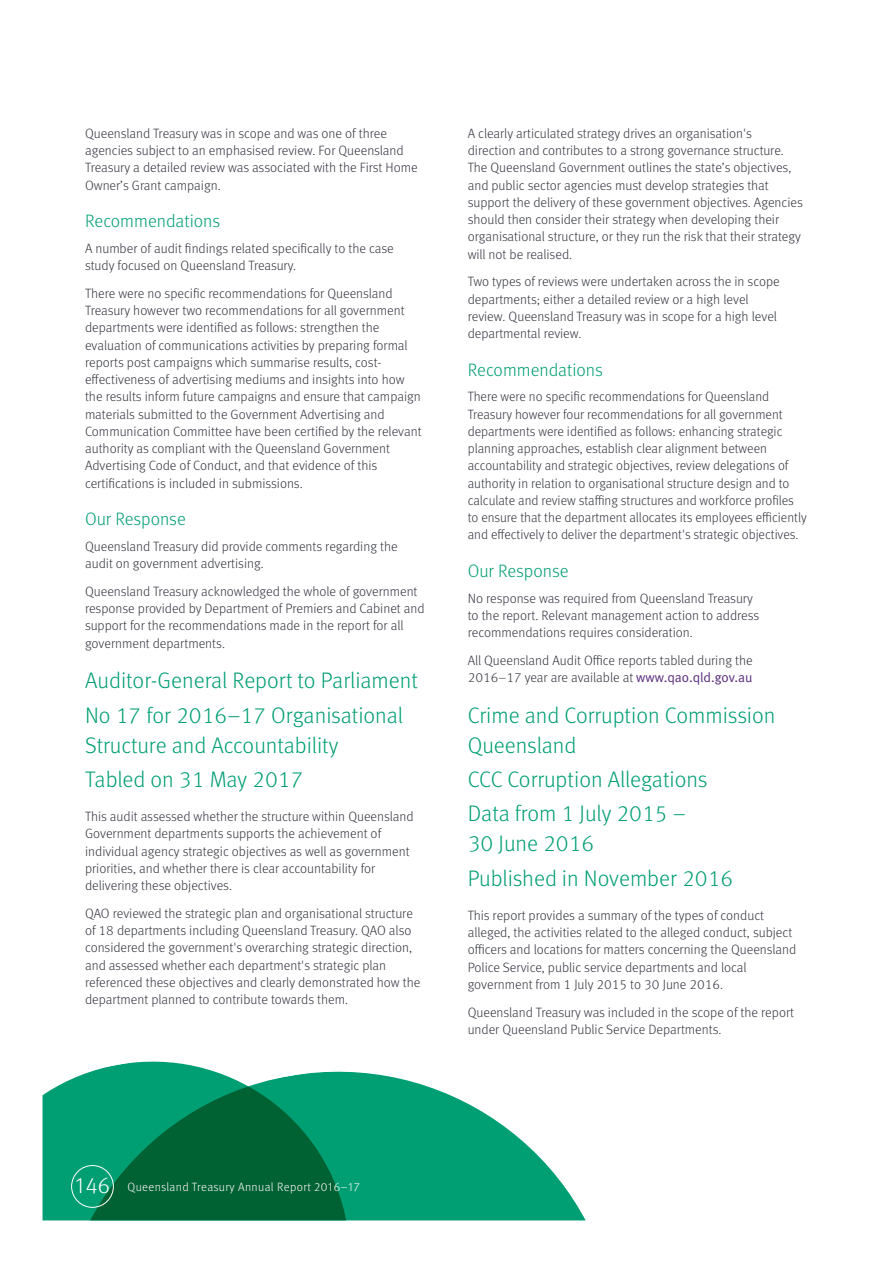
<style>
.page{position:relative;width:893px;height:1263px;background:#fff}
.page>*{position:absolute;margin:0;border:0;box-sizing:border-box;transform-origin:0 0}
.t1{font:300 22.5px/34.2px "Meta OT";color:#009e73}
.t2{font:300 18px "Meta OT";color:#009e73}
.t3{font:300 13.5px/17.2px "Meta OT";color:#34363f}
.t4{font:300 12px "Meta OT";letter-spacing:.03em;color:#fff}
.s1{font-family:"Meta Normal LF";font-weight:400;color:#5a2b7c}
.s2{font-size:22.5px}
</style>
<div class="page">
<svg style="left:366px;top:1073px;width:220px;height:147px;fill:#009e73"></svg>
<svg style="left:43px;top:1061px;width:323px;height:159px;background:#138b62"></svg>
<div style="left:71px;top:1165px;width:43px;height:43px;border:1px solid #fff;border-radius:50%"></div>
<p class="t3" style="left:85px;top:125px;width:334px">Queensland Treasury was in scope and was one of three agencies subject to an emphasised review. For Queensland Treasury a detailed review was associated with the First Home Owner’s Grant campaign.</p>
<h2 class="t2" style="left:85px;top:210px;width:137px">Recommendations</h2>
<p class="t3" style="left:85px;top:240px;width:310px">A number of audit findings related specifically to the case study focused on Queensland Treasury.</p>
<p class="t3" style="left:85px;top:285px;width:338px">There were no specific recommendations for Queensland Treasury however two recommendations for all government departments were identified as follows: strengthen the evaluation of communications activities by preparing formal reports post campaigns which summarise results, cost&shy;effectiveness of advertising mediums and insights into how the results inform future campaigns and ensure that campaign materials submitted to the Government Advertising and Communication Committee have been certified by the relevant authority as compliant with the Queensland Government Advertising Code of Conduct, and that evidence of this certifications is included in submissions.</p>
<h2 class="t2" style="left:85px;top:508px;width:102px">Our Response</h2>
<p class="t3" style="left:85px;top:538px;width:314px">Queensland Treasury did provide comments regarding the audit on government advertising.</p>
<p class="t3" style="left:85px;top:583px;width:341px">Queensland Treasury acknowledged the whole of government response provided by Department of Premiers and Cabinet and support for the recommendations made in the report for all government departments.</p>
<h1 class="t1" style="left:85px;top:664px;width:334px">Auditor-General Report to Parliament<br>No 17 for 2016–17 Organisational</h1>
<h1 class="t1" style="left:85px;top:728px;width:255px">Structure and Accountability<br>Tabled on 31 May 2017</h1>
<p class="t3" style="left:85px;top:808px;width:330px">This audit assessed whether the structure within Queensland Government departments supports the achievement of individual agency strategic objectives as well as government priorities, and whether there is clear accountability for delivering these objectives.</p>
<p class="t3" style="left:85px;top:905px;width:337px">QAO reviewed the strategic plan and organisational structure of 18 departments including Queensland Treasury. QAO also considered the government's overarching strategic direction, and assessed whether each department's strategic plan referenced these objectives and clearly demonstrated how the department planned to contribute towards them.</p>
<p class="t3" style="left:468px;top:125px;width:337px">A clearly articulated strategy drives an organisation's direction and contributes to a strong governance structure.<br>The Queensland Government outlines the state’s objectives, and public sector agencies must develop strategies that support the delivery of these government objectives. Agencies should then consider their strategy when developing their organisational structure, or they run the risk that their strategy will not be realised.</p>
<p class="t3" style="left:468px;top:273px;width:314px">Two types of reviews were undertaken across the in scope departments; either a detailed review or a high level review. Queensland Treasury was in scope for a high level departmental review.</p>
<h2 class="t2" style="left:468px;top:359px;width:137px">Recommendations</h2>
<p class="t3" style="left:468px;top:388px;width:341px">There were no specific recommendations for Queensland Treasury however four recommendations for all government departments were identified as follows: enhancing strategic planning approaches, establish clear alignment between accountability and strategic objectives, review delegations of authority in relation to organisational structure design and to calculate and review staffing structures and workforce profiles to ensure that the department allocates its employees efficiently and effectively to deliver the department's strategic objectives.</p>
<h2 class="t2" style="left:468px;top:560px;width:102px">Our Response</h2>
<p class="t3" style="left:468px;top:589px;width:293px">No response was required from Queensland Treasury to the report. Relevant management action to address recommendations requires consideration.</p>
<p class="t3" style="left:468px;top:652px;width:286px">All Queensland Audit Office reports tabled during the<br>2016–17 year are available at <span class="s1">www.qao.qld.gov.au</span></p>
<h1 class="t1" style="left:468px;top:700px;width:309px;line-height:30px">Crime and Corruption Commission<br>Queensland</h1>
<h1 class="t1" style="left:468px;top:762px;width:241px">CCC Corruption Allegations<br>Data from 1 July 2015 –</h1>
<h1 class="t1" style="left:468px;top:827px;width:267px">30 June 2016<br>Published in November 2016</h1>
<p class="t3" style="left:468px;top:907px;width:330px">This report provides a summary of the types of conduct alleged, the activities related to the alleged conduct, subject officers and locations for matters concerning the Queensland Police Service, public service departments and local government from 1 July 2015 to 30 June 2016.</p>
<p class="t3" style="left:468px;top:1004px;width:328px">Queensland Treasury was included in the scope of the report under Queensland Public Service Departments.</p>
<p class="t4" style="left:75px;top:1180px;width:286px"><span class="s2">146</span> Queensland Treasury Annual Report 2016–17</p>
</div>
